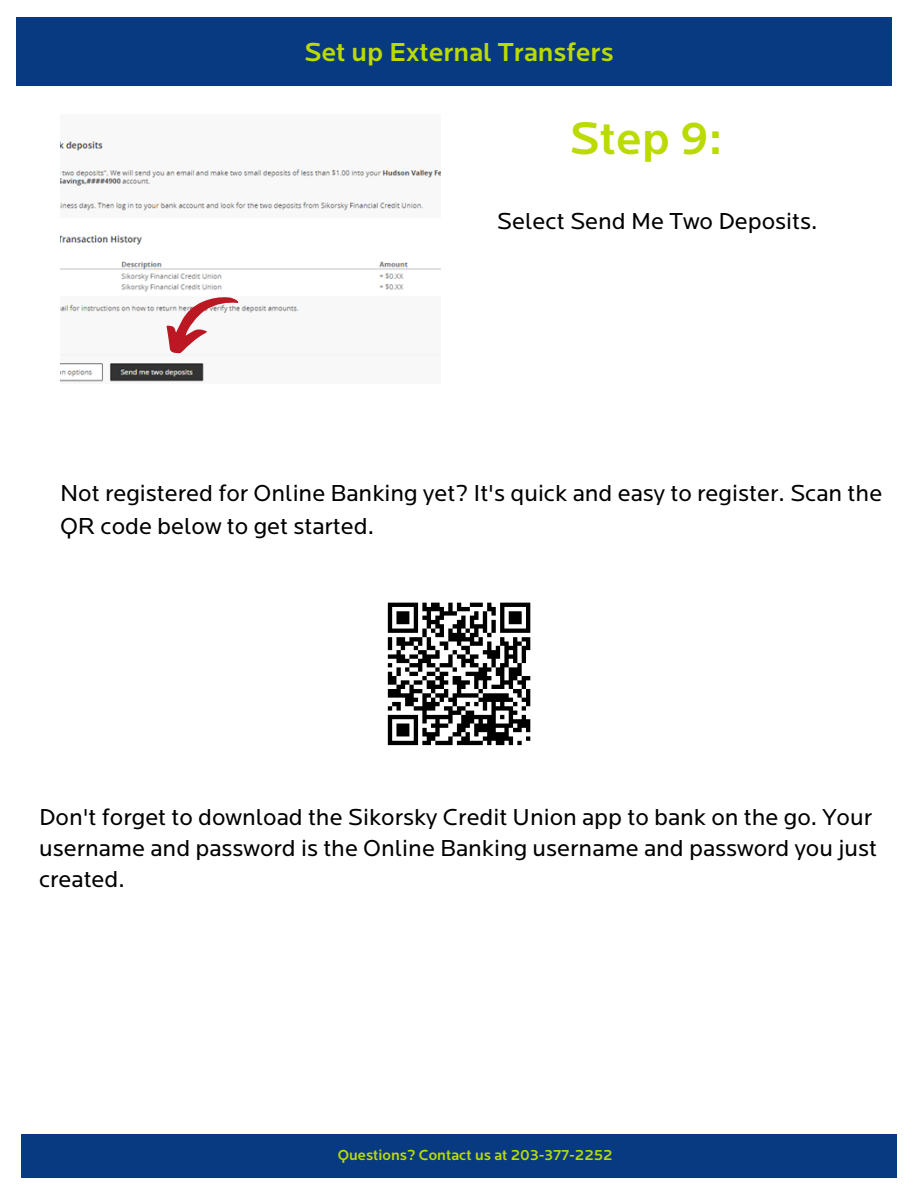
<style>
.page{position:relative;width:918px;height:1188px;background:#fff}
.page>*{position:absolute;margin:0;border:0;box-sizing:border-box;transform-origin:0 0}
.t1{font:500 47.25px "Locator";color:#bbda00}
.t2{font:500 27px "Locator";color:#bbda00}
.t3{font:24px/31.3px "Locator";color:#000}
.t4{font:500 15.15px "Locator";color:#bbda00}
</style>
<div class="page">
<div style="left:17px;top:17px;width:875px;height:69px;background:#083a81"></div>
<div style="left:21px;top:1134px;width:876px;height:44px;background:#083a81"></div>
<img style="left:60px;top:141px;width:380px;height:241px">
<svg style="left:157px;top:281px;width:84px;height:76px"></svg>
<svg style="left:387px;top:602px;width:144px;height:144px"></svg>
<p class="t2" style="left:304px;top:40px;width:311px">Set up External Transfers</p>
<h1 class="t1" style="left:569px;top:118px;width:155px">Step 9:</h1>
<p class="t3" style="left:497px;top:207px;width:322px">Select Send Me Two Deposits.</p>
<p class="t3" style="left:60px;top:479px;width:824px;line-height:32.7px">Not registered for Online Banking yet? It's quick and easy to register. Scan the<br>QR code below to get started.</p>
<p class="t3" style="left:39px;top:803px;width:839px">Don't forget to download the Sikorsky Credit Union app to bank on the go. Your username and password is the Online Banking username and password you just created.</p>
<p class="t4" style="left:338px;top:1148px;width:276px">Questions? Contact us at 203-377-2252</p>
</div>
